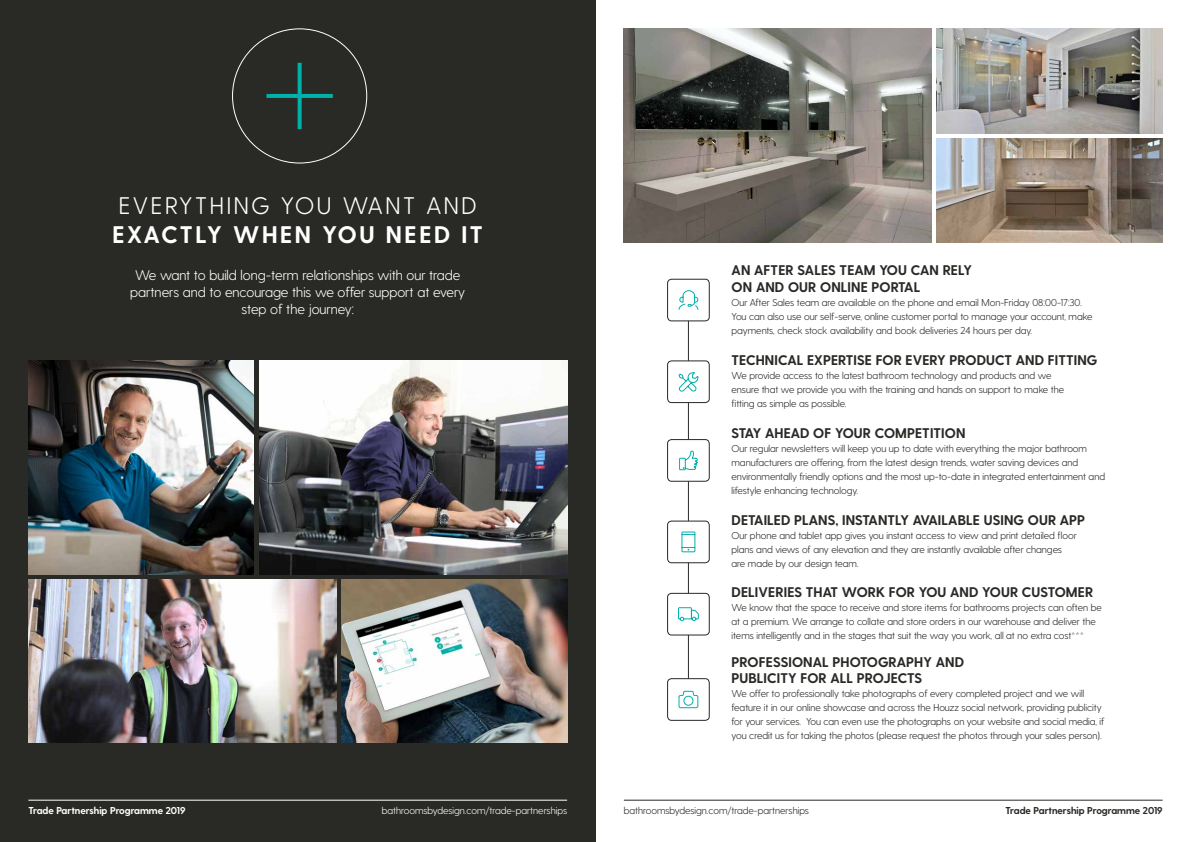
<style>
.page{position:relative;width:1191px;height:842px;background:#fff}
.page>*{position:absolute;margin:0;border:0;box-sizing:border-box;transform-origin:0 0}
.t1{font:300 24px "Greycliff CF";letter-spacing:.11em;color:#fff}
.t2{font:700 24px "Greycliff CF";letter-spacing:.11em;color:#fff}
.t3{font:700 14px/16.8px "Greycliff CF";letter-spacing:.01em;color:#292926}
.t4{font:300 14px/16.8px "Greycliff CF";color:#fff;text-align:center}
.t5{font:300 10px/14px "Greycliff CF";color:#292926}
.t6{font:300 10px "Greycliff CF";color:#fff}
.t7{font:700 10px "Greycliff CF";color:#fff}
.t8{font:700 10px "Greycliff CF";color:#292926}
</style>
<div class="page">
<div style="left:0;top:0;width:595px;height:842px;background:#292926"></div>
<img style="left:259px;top:360px;width:308px;height:214px">
<img style="left:28px;top:360px;width:225px;height:214px">
<hr style="left:28px;top:800px;width:539px;height:1px;background:#fff">
<hr style="left:624px;top:800px;width:538px;height:1px;background:#292926">
<img style="left:28px;top:580px;width:308px;height:162px">
<img style="left:342px;top:580px;width:225px;height:162px">
<img style="left:624px;top:28px;width:307px;height:214px">
<img style="left:936px;top:28px;width:226px;height:106px">
<img style="left:936px;top:139px;width:226px;height:103px">
<svg style="left:298px;top:63px;width:4px;height:66px"></svg>
<hr style="left:266px;top:94px;width:67px;height:4px;background:#00b1aa">
<hr style="left:688px;top:298px;width:1px;height:406px;background:#292926">
<div style="left:667px;top:279px;width:42px;height:42px;background:#fff;border-radius:4px"></div>
<div style="left:667px;top:279px;width:42px;height:42px;border:1px solid #292926;border-radius:4px"></div>
<svg style="left:678px;top:290px;width:21px;height:20px"></svg>
<div style="left:667px;top:361px;width:42px;height:42px;background:#fff;border-radius:4px"></div>
<div style="left:667px;top:361px;width:42px;height:42px;border:1px solid #292926;border-radius:4px"></div>
<svg style="left:678px;top:372px;width:21px;height:20px"></svg>
<div style="left:667px;top:440px;width:42px;height:41px;background:#fff;border-radius:4px"></div>
<div style="left:667px;top:439px;width:42px;height:42px;border:1px solid #292926;border-radius:4px"></div>
<svg style="left:679px;top:451px;width:19px;height:20px"></svg>
<div style="left:667px;top:521px;width:42px;height:42px;background:#fff;border-radius:4px"></div>
<div style="left:667px;top:521px;width:42px;height:42px;border:1px solid #292926;border-radius:4px"></div>
<svg style="left:681px;top:531px;width:15px;height:22px"></svg>
<div style="left:667px;top:593px;width:42px;height:42px;background:#fff;border-radius:4px"></div>
<div style="left:667px;top:593px;width:42px;height:42px;border:1px solid #292926;border-radius:4px"></div>
<svg style="left:678px;top:607px;width:21px;height:15px"></svg>
<div style="left:667px;top:679px;width:42px;height:41px;background:#fff;border-radius:4px"></div>
<div style="left:667px;top:678px;width:42px;height:43px;border:1px solid #292926;border-radius:4px"></div>
<svg style="left:678px;top:690px;width:21px;height:19px"></svg>
<h1 class="t1" style="left:119px;top:191px;width:359px">EVERYTHING YOU WANT AND</h1>
<h1 class="t2" style="left:113px;top:220px;width:372px">EXACTLY WHEN YOU NEED IT</h1>
<h2 class="t4" style="left:130px;top:267px;width:336px">We want to build long-term relationships with our trade partners and to encourage this we offer support at every step of the journey:</h2>
<h2 class="t3" style="left:731px;top:262px;width:242px">AN AFTER SALES TEAM YOU CAN RELY<br>ON AND OUR ONLINE PORTAL</h2>
<p class="t5" style="left:731px;top:296px;width:362px">Our After Sales team are available on the phone and email Mon-Friday 08:00-17:30.<br>You can also use our self-serve, online customer portal to manage your account, make payments, check stock availability and book deliveries 24 hours per day.</p>
<h2 class="t3" style="left:731px;top:352px;width:367px">TECHNICAL EXPERTISE FOR EVERY PRODUCT AND FITTING</h2>
<p class="t5" style="left:731px;top:368px;width:334px">We provide access to the latest bathroom technology and products and we ensure that we provide you with the training and hands on support to make the fitting as simple as possible.</p>
<h2 class="t3" style="left:731px;top:425px;width:235px">STAY AHEAD OF YOUR COMPETITION</h2>
<p class="t5" style="left:731px;top:441px;width:375px">Our regular newsletters will keep you up to date with everything the major bathroom manufacturers are offering, from the latest design trends, water saving devices and environmentally friendly options and the most up-to-date in integrated entertainment and lifestyle enhancing technology.</p>
<h2 class="t3" style="left:731px;top:511px;width:355px">DETAILED PLANS, INSTANTLY AVAILABLE USING OUR APP</h2>
<p class="t5" style="left:731px;top:528px;width:347px">Our phone and tablet app gives you instant access to view and print detailed floor plans and views of any elevation and they are instantly available after changes are made by our design team.</p>
<h2 class="t3" style="left:731px;top:584px;width:363px">DELIVERIES THAT WORK FOR YOU AND YOUR CUSTOMER</h2>
<p class="t5" style="left:731px;top:601px;width:372px">We know that the space to receive and store items for bathrooms projects can often be at a premium. We arrange to collate and store orders in our warehouse and deliver the items intelligently and in the stages that suit the way you work, all at no extra cost***</p>
<h2 class="t3" style="left:731px;top:655px;width:234px;line-height:16px">PROFESSIONAL PHOTOGRAPHY AND<br>PUBLICITY FOR ALL PROJECTS</h2>
<p class="t5" style="left:731px;top:687px;width:374px">We offer to professionally take photographs of every completed project and we will feature it in our online showcase and across the Houzz social network, providing publicity for your services. You can even use the photographs on your website and social media, if you credit us for taking the photos (please request the photos through your sales person).</p>
<p class="t7" style="left:28px;top:804px;width:159px">Trade Partnership Programme 2019</p>
<p class="t6" style="left:382px;top:804px;width:187px">bathroomsbydesign.com/trade-partnerships</p>
<p class="t5" style="left:624px;top:803px;width:187px">bathroomsbydesign.com/trade-partnerships</p>
<p class="t8" style="left:1005px;top:804px;width:159px">Trade Partnership Programme 2019</p>
</div>
